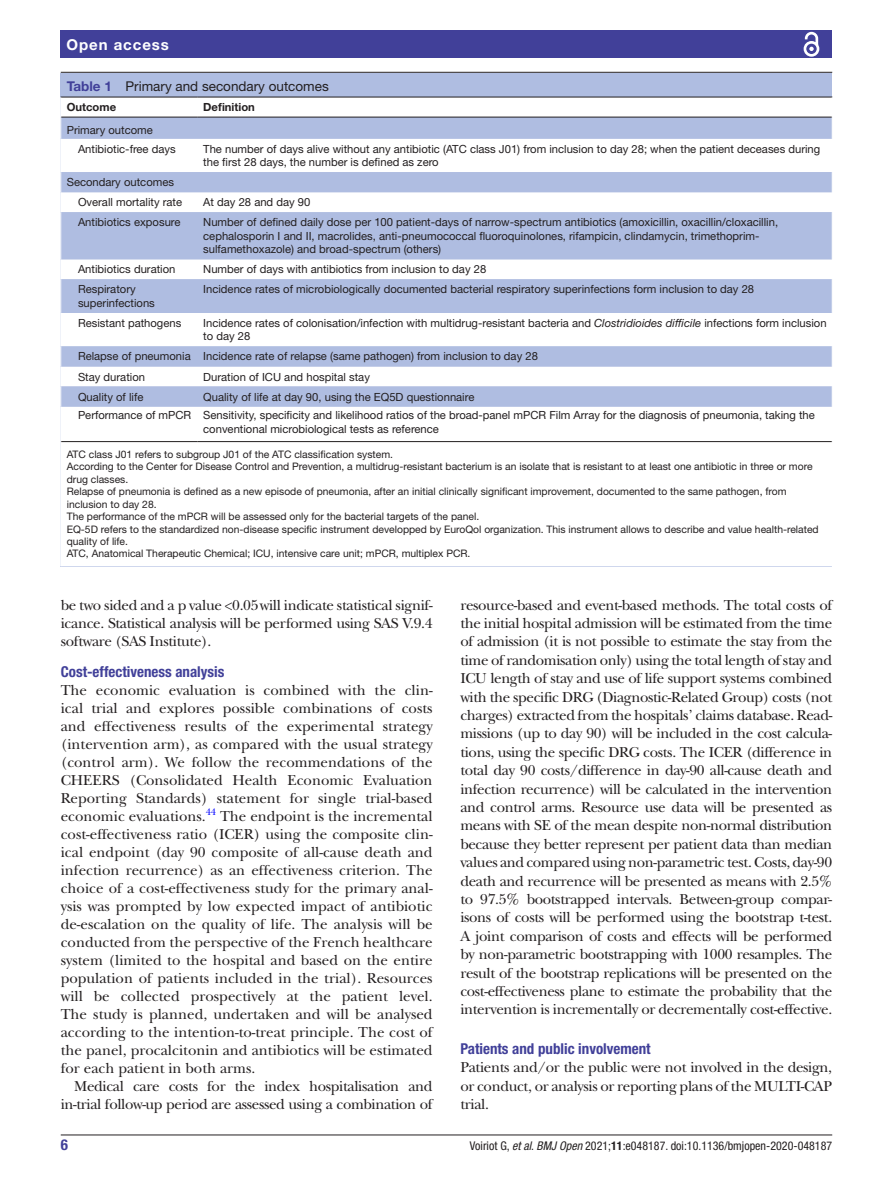
<style>
.page{position:relative;width:893px;height:1191px;background:#fff}
.page>*{position:absolute;margin:0;border:0;box-sizing:border-box;transform-origin:0 0}
.t1{font:15px/18px "New Baskerville";letter-spacing:-.025em;color:#231f20;text-align:justify}
.t2{font:700 condensed 15px "Helvetica Neue LT Std";color:#414099}
.t3{font:700 15px "Helvetica Neue LT Std";letter-spacing:.065em;color:#fff}
.t4{font:13.5px "Helvetica Neue LT Std";color:#231f20}
.t5{font:condensed 12px "Helvetica Neue LT Std";color:#231f20}
.t6{font:11.25px/13.5px "Helvetica Neue LT Std";color:#231f20}
.t7{font:700 11.25px "Helvetica Neue LT Std";color:#231f20}
.t8{font:10.35px/12.5px "Helvetica Neue LT Std";color:#231f20}
.s1{font-weight:700;color:#414099}
.s2{font-style:italic}
.s3{font-weight:700}
</style>
<div class="page">
<hr style="left:61px;top:1134px;width:771px;height:1px;background:#231f20">
<div style="left:61px;top:31px;width:771px;height:27px;background:#414099"></div>
<svg style="left:803px;top:31px;width:17px;height:26px"></svg>
<div style="left:61px;top:73px;width:771px;height:493px;background:#afbde1"></div>
<hr style="left:61px;top:72px;width:771px;height:1px;background:#231f20">
<div style="left:61px;top:98px;width:771px;height:468px;background:#fff"></div>
<svg style="left:61px;top:118px;width:771px;height:288px"></svg>
<hr style="left:61px;top:97px;width:136px;height:1px;background:#231f20">
<hr style="left:61px;top:117px;width:136px;height:1px;background:#231f20">
<hr style="left:197px;top:97px;width:635px;height:1px;background:#231f20">
<hr style="left:197px;top:117px;width:635px;height:1px;background:#231f20">
<hr style="left:61px;top:441px;width:136px;height:1px;background:#231f20">
<hr style="left:197px;top:441px;width:635px;height:1px;background:#231f20">
<svg style="left:60px;top:97px;width:1px;height:42px"></svg>
<svg style="left:60px;top:172px;width:1px;height:40px"></svg>
<svg style="left:60px;top:259px;width:1px;height:20px"></svg>
<svg style="left:60px;top:346px;width:1px;height:60px"></svg>
<hr style="left:67px;top:457px;width:765px;height:2px;background:#fff">
<hr style="left:67px;top:482px;width:765px;height:1px;background:#fff">
<hr style="left:67px;top:507px;width:765px;height:1px;background:#fff">
<hr style="left:67px;top:519px;width:765px;height:2px;background:#fff">
<hr style="left:67px;top:544px;width:765px;height:2px;background:#fff">
<hr style="left:67px;top:556px;width:765px;height:2px;background:#fff">
<p class="t3" style="left:66px;top:35px;width:104px">Open access</p>
<p class="t4" style="left:67px;top:78px;width:264px"><span class="s1">Table 1</span> Primary and secondary outcomes</p>
<p class="t7" style="left:67px;top:100px;width:51px">Outcome</p>
<p class="t7" style="left:203px;top:100px;width:53px">Definition</p>
<p class="t6" style="left:78px;top:121px;width:99px;line-height:18.6px;text-indent:-11px">Primary outcome<br>Antibiotic-free days</p>
<p class="t6" style="left:203px;top:142px;width:619px">The number of days alive without any antibiotic (ATC class J01) from inclusion to day 28; when the patient deceases during the first 28 days, the number is defined as zero</p>
<p class="t6" style="left:78px;top:172px;width:106px;line-height:20.1px;text-indent:-11px">Secondary outcomes<br>Overall mortality rate</p>
<p class="t6" style="left:203px;top:195px;width:109px">At day 28 and day 90</p>
<p class="t6" style="left:78px;top:215px;width:104px">Antibiotics exposure</p>
<p class="t6" style="left:203px;top:215px;width:576px">Number of defined daily dose per 100 patient-days of narrow-spectrum antibiotics (amoxicillin, oxacillin/cloxacillin, cephalosporin I and II, macrolides, anti-pneumococcal fluoroquinolones, rifampicin, clindamycin, trimethoprim&shy;sulfamethoxazole) and broad-spectrum (others)</p>
<p class="t6" style="left:78px;top:262px;width:99px">Antibiotics duration</p>
<p class="t6" style="left:203px;top:262px;width:284px">Number of days with antibiotics from inclusion to day 28</p>
<p class="t6" style="left:78px;top:282px;width:78px">Respiratory superinfections</p>
<p class="t6" style="left:203px;top:282px;width:552px">Incidence rates of microbiologically documented bacterial respiratory superinfections form inclusion to day 28</p>
<p class="t6" style="left:78px;top:316px;width:105px">Resistant pathogens</p>
<p class="t6" style="left:203px;top:316px;width:625px">Incidence rates of colonisation/infection with multidrug-resistant bacteria and <span class="s2">Clostridioides difficile</span> infections form inclusion to day 28</p>
<p class="t6" style="left:78px;top:346px;width:461px;line-height:20.1px">Relapse of pneumonia Incidence rate of relapse (same pathogen) from inclusion to day 28<br>Stay duration</p>
<p class="t6" style="left:203px;top:369px;width:168px">Duration of ICU and hospital stay</p>
<p class="t6" style="left:78px;top:387px;width:738px;line-height:18.6px;text-indent:125px">Quality of life at day 90, using the EQ5D questionnaire<br>Performance of mPCR Sensitivity, specificity and likelihood ratios of the broad-panel mPCR Film Array for the diagnosis of pneumonia, taking the</p>
<p class="t6" style="left:203px;top:422px;width:237px">conventional microbiological tests as reference</p>
<p class="t8" style="left:67px;top:448px;width:753px">ATC class J01 refers to subgroup J01 of the ATC classification system.<br>According to the Center for Disease Control and Prevention, a multidrug-resistant bacterium is an isolate that is resistant to at least one antibiotic in three or more drug classes.<br>Relapse of pneumonia is defined as a new episode of pneumonia, after an initial clinically significant improvement, documented to the same pathogen, from inclusion to day 28.<br>The performance of the mPCR will be assessed only for the bacterial targets of the panel.<br>EQ-5D refers to the standardized non-disease specific instrument developped by EuroQol organization. This instrument allows to describe and value health-related quality of life.<br>ATC, Anatomical Therapeutic Chemical; ICU, intensive care unit; mPCR, multiplex PCR.</p>
<p class="t6" style="left:78px;top:390px;width:67px">Quality of life</p>
<p class="t1" style="left:61px;top:596px;width:373px">be two sided and a p value &lt;0.05will indicate statistical signif&shy;icance. Statistical analysis will be performed using SAS V.9.4 software (SAS Institute).</p>
<p class="t2" style="left:61px;top:663px;width:165px">Cost-effectiveness analysis</p>
<p class="t1" style="left:61px;top:681px;width:373px">The economic evaluation is combined with the clin&shy;ical trial and explores possible combinations of costs and effectiveness results of the experimental strategy (intervention arm), as compared with the usual strategy (control arm). We follow the recommendations of the CHEERS (Consolidated Health Economic Evaluation Reporting Standards) statement for single trial-based economic evaluations.<sup>44</sup> The endpoint is the incremental cost-effectiveness ratio (ICER) using the composite clin&shy;ical endpoint (day 90 composite of all-cause death and infection recurrence) as an effectiveness criterion. The choice of a cost-effectiveness study for the primary anal&shy;ysis was prompted by low expected impact of antibiotic de-escalation on the quality of life. The analysis will be conducted from the perspective of the French healthcare system (limited to the hospital and based on the entire population of patients included in the trial). Resources will be collected prospectively at the patient level.<br>The study is planned, undertaken and will be analysed according to the intention-to-treat principle. The cost of the panel, procalcitonin and antibiotics will be estimated for each patient in both arms.</p>
<p class="t1" style="left:61px;top:1077px;width:373px;text-align:right">Medical care costs for the index hospitalisation and in-trial follow-up period are assessed using a combination of</p>
<p class="t1" style="left:460px;top:595px;width:373px;line-height:18.5px">resource-based and event-based methods. The total costs of the initial hospital admission will be estimated from the time of admission (it is not possible to estimate the stay from the time of randomisation only) using the total length of stay and ICU length of stay and use of life support systems combined with the specific DRG (Diagnostic-Related Group) costs (not charges) extracted from the hospitals’ claims database. Read&shy;missions (up to day 90) will be included in the cost calcula&shy;tions, using the specific DRG costs. The ICER (difference in total day 90 costs/difference in day-90 all-cause death and infection recurrence) will be calculated in the intervention and control arms. Resource use data will be presented as means with SE of the mean despite non-normal distribution because they better represent per patient data than median values and compared using non-parametric test. Costs, day-90 death and recurrence will be presented as means with 2.5% to 97.5% bootstrapped intervals. Between-group compar&shy;isons of costs will be performed using the bootstrap t-test.<br>A joint comparison of costs and effects will be performed by non-parametric bootstrapping with 1000 resamples. The result of the bootstrap replications will be presented on the cost-effectiveness plane to estimate the probability that the intervention is incrementally or decrementally cost-effective.</p>
<p class="t2" style="left:460px;top:1039px;width:192px">Patients and public involvement</p>
<p class="t1" style="left:460px;top:1058px;width:373px;line-height:18.5px">Patients and/or the public were not involved in the design, or conduct, or analysis or reporting plans of the MULTI-CAP trial.</p>
<p class="t2" style="left:61px;top:1135px;width:9px">6</p>
<p class="t5" style="left:470px;top:1138px;width:364px">Voiriot G, <span class="s2">et al</span>. <span class="s2">BMJ Open</span> 2021;<span class="s3">11</span>:e048187. doi:10.1136/bmjopen-2020-048187</p>
</div>
